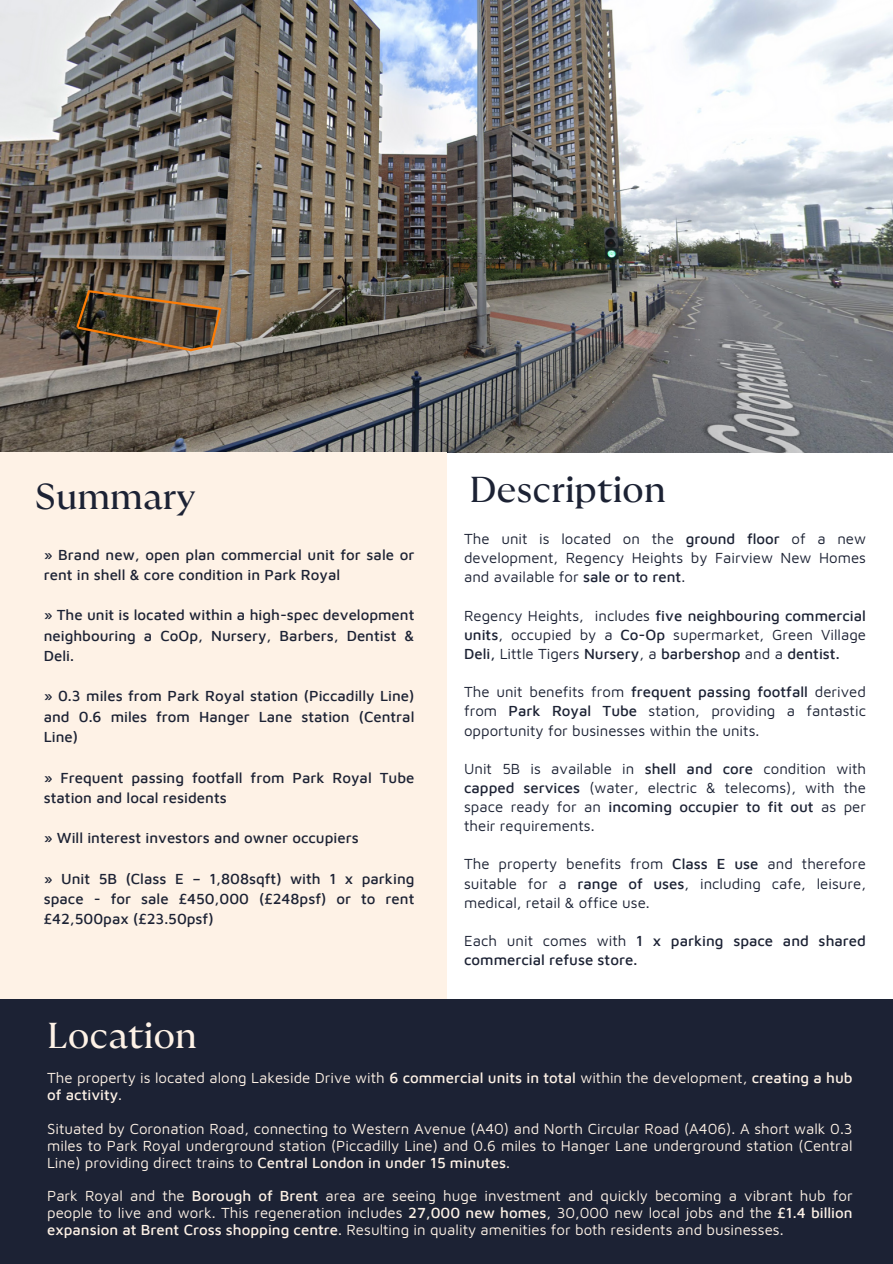
<style>
.page{position:relative;width:893px;height:1264px;background:#fff}
.page>*{position:absolute;margin:0;border:0;box-sizing:border-box;transform-origin:0 0}
.t1{font:36px "GT Ultra Fine";color:#1c2234}
.t2{font:36px "GT Ultra Fine";color:#fef2e6}
.t3{font:15px/19.2px "Maven Pro";color:#1c2234;text-align:justify}
.t4{font:15px/16.8px "Maven Pro";color:#fef2e6;text-align:justify}
.t5{font:500 15px/20.2px "Maven Pro";color:#1c2234}
.s1{font-weight:500}
.s2{font-weight:400}
</style>
<div class="page">
<img style="left:0;top:0;width:892px;height:452px">
<img style="left:75px;top:288px;width:148px;height:65px">
<div style="left:0;top:999px;width:892px;height:264px;background:#1c2234"></div>
<div style="left:0;top:452px;width:446px;height:546px;background:#fef2e6"></div>
<h1 class="t1" style="left:35px;top:479px;width:162px">Summary</h1>
<h2 class="t1" style="left:469px;top:472px;width:198px">Description</h2>
<p class="t5" style="left:44px;top:544px;width:372px">» Brand new, open plan commercial unit for sale or rent in shell &amp; core condition in Park Royal</p>
<p class="t5" style="left:44px;top:604px;width:372px;text-align:justify">» The unit is located within a high-spec development neighbouring a CoOp, Nursery, Barbers, Dentist &amp; Deli.</p>
<h1 class="t5" style="left:44px;top:685px;width:372px;text-align:justify">» 0.3 miles from Park Royal station (Piccadilly Line) and 0.6 miles from Hanger Lane station (Central Line)</h1>
<p class="t5" style="left:44px;top:766px;width:372px">» Frequent passing footfall from Park Royal Tube station and local residents</p>
<p class="t5" style="left:44px;top:827px;width:316px">» Will interest investors and owner occupiers</p>
<p class="t5" style="left:44px;top:868px;width:372px;text-align:justify">» Unit 5B (Class E – 1,808sqft) with 1 x parking space - for sale £450,000 (£248psf) or to rent £42,500pax (£23.50psf)</p>
<h2 class="t3" style="left:464px;top:529px;width:403px">The unit is located on the <span class="s1">ground floor</span> of a new development, Regency Heights by Fairview New Homes and available for <span class="s1">sale or to rent</span>.</h2>
<h1 class="t3" style="left:464px;top:605px;width:403px">Regency Heights, includes <span class="s1">five neighbouring commercial units</span>, occupied by a <span class="s1">Co-Op</span> supermarket, Green Village <span class="s1">Deli,</span> Little Tigers <span class="s1">Nursery</span>, a <span class="s1">barbershop</span> and a <span class="s1">dentist.</span></h1>
<p class="t3" style="left:464px;top:682px;width:403px">The unit benefits from <span class="s1">frequent passing footfall</span> derived from <span class="s1">Park Royal Tube</span> station, providing a fantastic opportunity for businesses within the units.</p>
<p class="t3" style="left:464px;top:758px;width:403px">Unit 5B is available in <span class="s1">shell and core</span> condition with <span class="s1">capped services</span> (water, electric &amp; telecoms), with the space ready for an <span class="s1">incoming occupier to fit out</span> as per their requirements.</p>
<p class="t3" style="left:464px;top:854px;width:403px">The property benefits from <span class="s1">Class E use</span> and therefore suitable for a <span class="s1">range of uses</span>, including cafe, leisure, medical, retail &amp; office use.</p>
<p class="t5" style="left:464px;top:930px;width:403px;line-height:19.2px"><span class="s2">Each unit comes with</span> 1 x parking space and shared commercial refuse store.</p>
<h2 class="t2" style="left:47px;top:1018px;width:151px">Location</h2>
<h2 class="t4" style="left:47px;top:1069px;width:807px">The property is located along Lakeside Drive with <span class="s1">6 commercial units in total</span> within the development, <span class="s1">creating a hub of activity</span>.</h2>
<h2 class="t4" style="left:47px;top:1119px;width:807px">Situated by Coronation Road, connecting to Western Avenue (A40) and North Circular Road (A406). A short walk 0.3 miles to Park Royal underground station (Piccadilly Line) and 0.6 miles to Hanger Lane underground station (Central Line) providing direct trains to <span class="s1">Central London in under 15 minutes</span>.</h2>
<h2 class="t4" style="left:47px;top:1187px;width:807px">Park Royal and the <span class="s1">Borough of Brent</span> area are seeing huge investment and quickly becoming a vibrant hub for people to live and work. This regeneration includes <span class="s1">27,000 new homes</span>, 30,000 new local jobs and the <span class="s1">£1.4 billion expansion at Brent Cross shopping centre</span>. Resulting in quality amenities for both residents and businesses.</h2>
</div>
